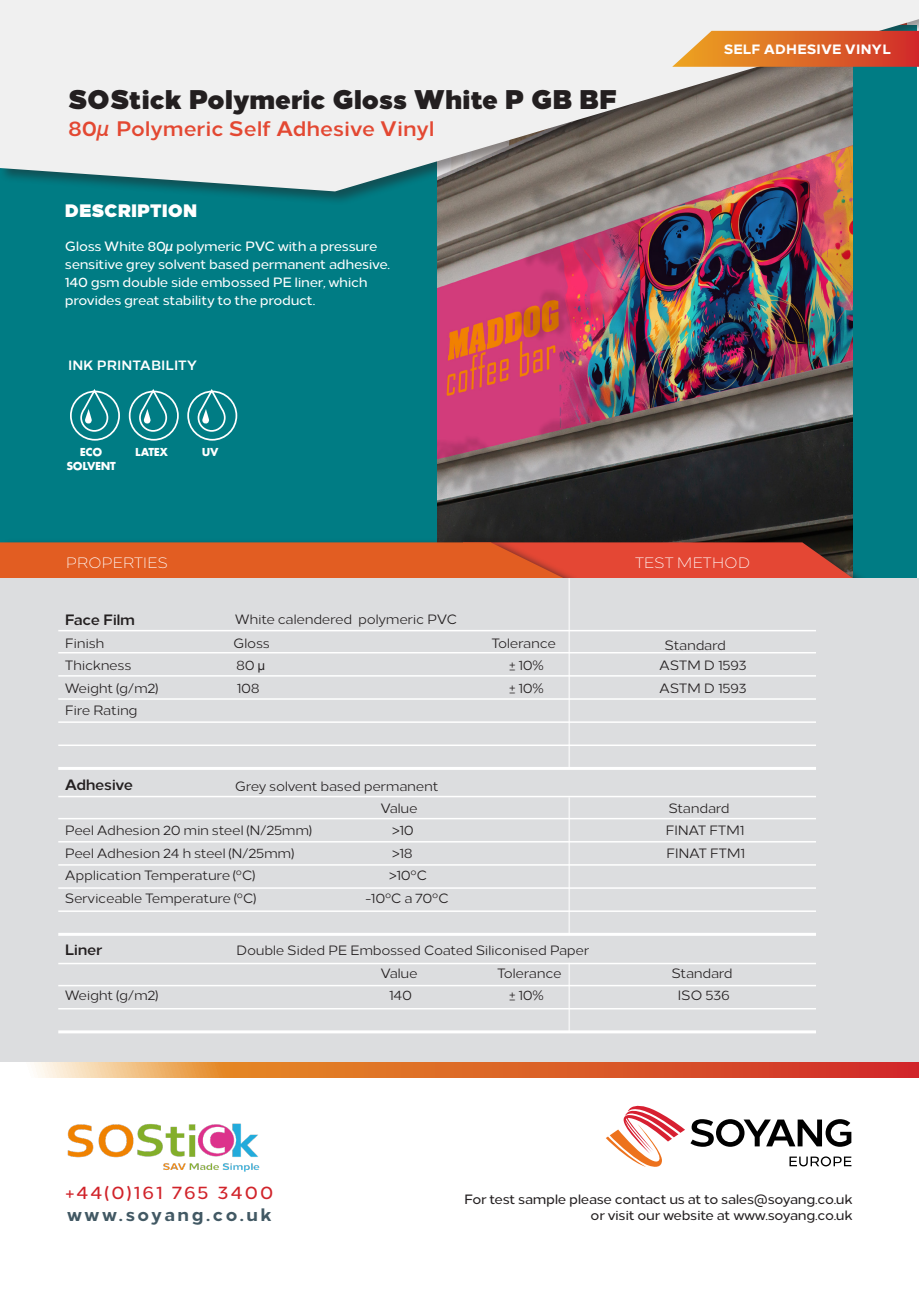
<style>
.page{position:relative;width:919px;height:1289px;background:#fff}
.page>*{position:absolute;margin:0;border:0;box-sizing:border-box;transform-origin:0 0}
.t1{font:900 27px "Loew";color:#231f20}
.t2{font:700 21px "Loew";color:#e34832}
.t3{font:500 18px "Loew";letter-spacing:.12em;color:#d1232a}
.t4{font:800 18px "Loew";letter-spacing:.14em;color:#425964}
.t5{font:900 18px "Loew";color:#fff}
.t6{font:700 15px "Loew";letter-spacing:-.025em;color:#231f20}
.t7{font:300 15px "Loew";letter-spacing:-.025em;color:#fff}
.t8{font:13.5px "Loew";letter-spacing:-.025em;color:#231f20}
.t9{font:500 13.5px/18px "Loew";letter-spacing:-.025em;color:#fff}
.t10{font:500 13.5px/16.2px "Loew";letter-spacing:-.025em;color:#231f20;text-align:right}
.t11{font:800 13.5px "Loew";letter-spacing:.01em;color:#fff}
.t12{font:700 13.5px "Loew";color:#fff}
.t13{font:700 12px "Futura T";letter-spacing:-.025em;color:#fff}
.s1{font-family:"Futura BT";font-weight:500}
.s2{font-family:"Futura BT"}
</style>
<div class="page">
<div style="left:0;top:25px;width:916px;height:676px;background:#007c84"></div>
<img style="left:437px;top:205px;width:415px;height:333px">
<div style="left:462px;top:538px;width:424px;height:66px;background:#231f20;opacity:.75"></div>
<div style="left:0;top:538px;width:608px;height:67px;background:#231f20;opacity:.75"></div>
<svg style="left:0;top:542px;width:872px;height:36px;background:#d5542a"></svg>
<div style="left:0;top:0;width:918px;height:205px;background:#231f20;opacity:.46"></div>
<svg style="left:0;top:0;width:918px;height:191px;fill:#f0f0f0"></svg>
<svg style="left:34px;top:1062px;width:884px;height:15px;background:#df713d"></svg>
<div style="left:0;top:578px;width:918px;height:484px;background:#dcdddf"></div>
<hr style="left:568px;top:578px;width:2px;height:190px;background:#fff">
<hr style="left:58px;top:652px;width:758px;height:1px;background:#fff">
<hr style="left:58px;top:675px;width:758px;height:1px;background:#fff">
<hr style="left:58px;top:698px;width:758px;height:1px;background:#fff">
<hr style="left:58px;top:721px;width:758px;height:2px;background:#fff">
<hr style="left:58px;top:767px;width:758px;height:3px;background:#fff">
<hr style="left:58px;top:630px;width:758px;height:1px;background:#fff">
<svg style="left:672px;top:31px;width:246px;height:36px;background:#de7237"></svg>
<hr style="left:58px;top:744px;width:758px;height:2px;background:#fff">
<svg style="left:606px;top:1105px;width:245px;height:62px"></svg>
<div style="left:70px;top:390px;width:50px;height:50px;border:2px solid #fff;border-radius:50%"></div>
<svg style="left:80px;top:389px;width:28px;height:43px"></svg>
<div style="left:129px;top:390px;width:50px;height:50px;border:2px solid #fff;border-radius:50%"></div>
<svg style="left:139px;top:389px;width:28px;height:43px"></svg>
<div style="left:187px;top:390px;width:50px;height:50px;border:2px solid #fff;border-radius:50%"></div>
<svg style="left:197px;top:389px;width:29px;height:43px"></svg>
<hr style="left:58px;top:841px;width:758px;height:1px;background:#fff">
<hr style="left:58px;top:864px;width:758px;height:1px;background:#fff">
<hr style="left:58px;top:887px;width:758px;height:1px;background:#fff">
<hr style="left:58px;top:932px;width:758px;height:3px;background:#fff">
<hr style="left:58px;top:910px;width:758px;height:1px;background:#fff">
<hr style="left:58px;top:817px;width:758px;height:2px;background:#fff">
<hr style="left:58px;top:795px;width:758px;height:2px;background:#fff">
<hr style="left:568px;top:797px;width:2px;height:137px;background:#fff">
<hr style="left:58px;top:1007px;width:758px;height:2px;background:#fff">
<hr style="left:58px;top:1030px;width:758px;height:3px;background:#fff">
<hr style="left:58px;top:984px;width:758px;height:2px;background:#fff">
<hr style="left:58px;top:962px;width:758px;height:2px;background:#fff">
<hr style="left:568px;top:962px;width:2px;height:70px;background:#fff">
<img style="left:67px;top:1123px;width:193px;height:48px">
<p class="t1" style="left:68px;top:76px;width:550px">SOStick Polymeric Gloss White P GB BF</p>
<p class="t2" style="left:68px;top:111px;width:368px">80<span class="s1">µ</span> Polymeric Self Adhesive Vinyl</p>
<p class="t5" style="left:65px;top:195px;width:134px">DESCRIPTION</p>
<p class="t9" style="left:65px;top:236px;width:327px">Gloss White 80<span class="s2">µ</span> polymeric PVC with a pressure sensitive grey solvent based permanent adhesive.<br>140 gsm double side embossed PE liner, which provides great stability to the product.</p>
<p class="t12" style="left:68px;top:354px;width:131px">INK PRINTABILITY</p>
<p class="t13" style="left:80px;top:444px;width:24px">ECO</p>
<p class="t13" style="left:66px;top:459px;width:51px">SOLVENT</p>
<p class="t13" style="left:135px;top:444px;width:34px">LATEX</p>
<p class="t13" style="left:202px;top:445px;width:18px">UV</p>
<p class="t11" style="left:723px;top:38px;width:169px">SELF ADHESIVE VINYL</p>
<p class="t7" style="left:66px;top:551px;width:103px">PROPERTIES</p>
<p class="t7" style="left:634px;top:551px;width:117px">TEST METHOD</p>
<p class="t8" style="left:235px;top:608px;width:224px">White calendered polymeric PVC</p>
<p class="t6" style="left:65px;top:607px;width:72px">Face Film</p>
<p class="t8" style="left:65px;top:632px;width:41px">Finish</p>
<p class="t8" style="left:233px;top:632px;width:38px">Gloss</p>
<p class="t8" style="left:491px;top:632px;width:66px">Tolerance</p>
<p class="t8" style="left:65px;top:655px;width:68px">Thickness</p>
<p class="t8" style="left:236px;top:655px;width:20px">80</p>
<p class="t8" style="left:509px;top:655px;width:36px">± 10%</p>
<p class="t8" style="left:659px;top:655px;width:89px">ASTM D 1593</p>
<p class="t8" style="left:65px;top:677px;width:95px">Weight (g/m2)</p>
<p class="t8" style="left:237px;top:677px;width:25px">108</p>
<p class="t8" style="left:509px;top:677px;width:36px">± 10%</p>
<p class="t8" style="left:659px;top:677px;width:89px">ASTM D 1593</p>
<p class="t8" style="left:65px;top:700px;width:74px">Fire Rating</p>
<p class="t8" style="left:664px;top:634px;width:63px">Standard</p>
<p class="t6" style="left:65px;top:772px;width:69px">Adhesive</p>
<p class="t8" style="left:235px;top:776px;width:205px">Grey solvent based permanent</p>
<p class="t8" style="left:380px;top:797px;width:38px">Value</p>
<p class="t8" style="left:668px;top:797px;width:63px">Standard</p>
<p class="t8" style="left:65px;top:820px;width:249px">Peel Adhesion 20 min steel (N/25mm)</p>
<p class="t8" style="left:392px;top:820px;width:23px">&gt;10</p>
<p class="t8" style="left:665px;top:820px;width:81px">FINAT FTM1</p>
<p class="t8" style="left:65px;top:842px;width:231px">Peel Adhesion 24 h steel (N/25mm)</p>
<p class="t8" style="left:392px;top:842px;width:22px">&gt;18</p>
<p class="t8" style="left:666px;top:842px;width:81px">FINAT FTM1</p>
<p class="t8" style="left:65px;top:865px;width:192px">Application Temperature (ºC)</p>
<p class="t8" style="left:389px;top:865px;width:40px">&gt;10ºC</p>
<p class="t8" style="left:65px;top:887px;width:193px">Serviceable Temperature (ºC)</p>
<p class="t8" style="left:365px;top:887px;width:85px">-10ºC a 70ºC</p>
<p class="t6" style="left:65px;top:937px;width:39px">Liner</p>
<p class="t8" style="left:236px;top:940px;width:355px">Double Sided PE Embossed Coated Siliconised Paper</p>
<p class="t8" style="left:380px;top:962px;width:38px">Value</p>
<p class="t8" style="left:497px;top:962px;width:66px">Tolerance</p>
<p class="t8" style="left:671px;top:962px;width:63px">Standard</p>
<p class="t8" style="left:65px;top:985px;width:95px">Weight (g/m2)</p>
<p class="t8" style="left:389px;top:985px;width:24px">140</p>
<p class="t8" style="left:509px;top:985px;width:36px">± 10%</p>
<p class="t8" style="left:677px;top:985px;width:54px">ISO 536</p>
<p class="t3" style="left:65px;top:1178px;width:209px">+44(0)161 765 3400</p>
<p class="t4" style="left:67px;top:1199px;width:206px">www.soyang.co.uk</p>
<p class="t10" style="left:464px;top:1189px;width:390px">For test sample please contact us at to sales@soyang.co.uk or visit our website at www.soyang.co.uk</p>
</div>
